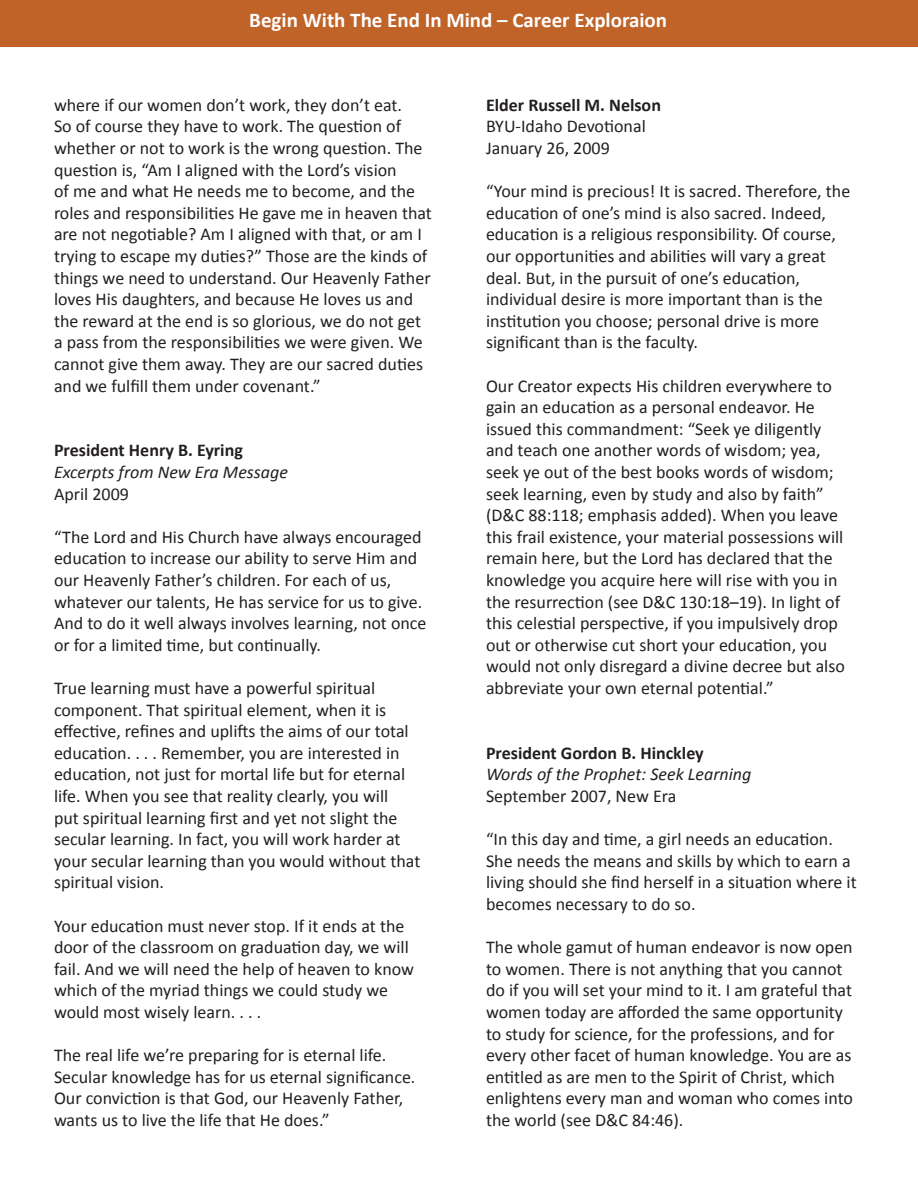
<style>
.page{position:relative;width:918px;height:1188px;background:#fff}
.page>*{position:absolute;margin:0;border:0;box-sizing:border-box;transform-origin:0 0}
.t1{font:700 21px "Calibri";color:#fff}
.t2{font:18px/21.6px "Calibri";color:#231f20}
.t3{font:700 18px "Calibri";color:#231f20}
.t4{font:italic 18px "Calibri";color:#231f20}
</style>
<div class="page">
<div style="left:0;top:0;width:918px;height:46px;background:#c06328"></div>
<p class="t1" style="left:249px;top:7px;width:419px">Begin With The End In Mind – Career Exploraion</p>
<p class="t2" style="left:54px;top:94px;width:379px">where if our women don’t work, they don’t eat.<br>So of course they have to work. The question of whether or not to work is the wrong question. The question is, “Am I aligned with the Lord’s vision<br>of me and what He needs me to become, and the roles and responsibilities He gave me in heaven that are not negotiable? Am I aligned with that, or am I trying to escape my duties?” Those are the kinds of things we need to understand. Our Heavenly Father loves His daughters, and because He loves us and the reward at the end is so glorious, we do not get a pass from the responsibilities we were given. We cannot give them away. They are our sacred duties and we fulfill them under covenant.”</p>
<p class="t3" style="left:54px;top:439px;width:190px">President Henry B. Eyring</p>
<p class="t4" style="left:54px;top:460px;width:236px">Excerpts from New Era Message</p>
<p class="t2" style="left:54px;top:483px;width:76px">April 2009</p>
<p class="t2" style="left:54px;top:526px;width:374px">“The Lord and His Church have always encouraged education to increase our ability to serve Him and our Heavenly Father’s children. For each of us, whatever our talents, He has service for us to give.<br>And to do it well always involves learning, not once or for a limited time, but continually.</p>
<p class="t2" style="left:54px;top:677px;width:368px">True learning must have a powerful spiritual component. That spiritual element, when it is effective, refines and uplifts the aims of our total education. . . . Remember, you are interested in education, not just for mortal life but for eternal life. When you see that reality clearly, you will<br>put spiritual learning first and yet not slight the secular learning. In fact, you will work harder at your secular learning than you would without that spiritual vision.</p>
<p class="t2" style="left:54px;top:915px;width:362px">Your education must never stop. If it ends at the door of the classroom on graduation day, we will fail. And we will need the help of heaven to know which of the myriad things we could study we would most wisely learn. . . .</p>
<p class="t2" style="left:54px;top:1044px;width:363px">The real life we’re preparing for is eternal life.<br>Secular knowledge has for us eternal significance.<br>Our conviction is that God, our Heavenly Father, wants us to live the life that He does.”</p>
<p class="t3" style="left:486px;top:93px;width:177px">Elder Russell M. Nelson</p>
<p class="t2" style="left:486px;top:116px;width:161px">BYU-Idaho Devotional<br>January 26, 2009</p>
<p class="t2" style="left:486px;top:180px;width:366px">“Your mind is precious! It is sacred. Therefore, the education of one’s mind is also sacred. Indeed, education is a religious responsibility. Of course, our opportunities and abilities will vary a great deal. But, in the pursuit of one’s education, individual desire is more important than is the institution you choose; personal drive is more significant than is the faculty.</p>
<p class="t2" style="left:486px;top:375px;width:360px">Our Creator expects His children everywhere to gain an education as a personal endeavor. He issued this commandment: “Seek ye diligently and teach one another words of wisdom; yea, seek ye out of the best books words of wisdom; seek learning, even by study and also by faith” (D&amp;C 88:118; emphasis added). When you leave this frail existence, your material possessions will remain here, but the Lord has declared that the knowledge you acquire here will rise with you in the resurrection (see D&amp;C 130:18–19). In light of this celestial perspective, if you impulsively drop out or otherwise cut short your education, you would not only disregard a divine decree but also abbreviate your own eternal potential.”</p>
<p class="t3" style="left:486px;top:741px;width:219px">President Gordon B. Hinckley</p>
<p class="t4" style="left:486px;top:762px;width:267px">Words of the Prophet: Seek Learning</p>
<p class="t2" style="left:486px;top:785px;width:192px">September 2007, New Era</p>
<p class="t2" style="left:486px;top:828px;width:372px">“In this day and time, a girl needs an education.<br>She needs the means and skills by which to earn a living should she find herself in a situation where it becomes necessary to do so.</p>
<p class="t2" style="left:486px;top:936px;width:369px">The whole gamut of human endeavor is now open to women. There is not anything that you cannot do if you will set your mind to it. I am grateful that women today are afforded the same opportunity to study for science, for the professions, and for every other facet of human knowledge. You are as entitled as are men to the Spirit of Christ, which enlightens every man and woman who comes into the world (see D&amp;C 84:46).</p>
</div>
